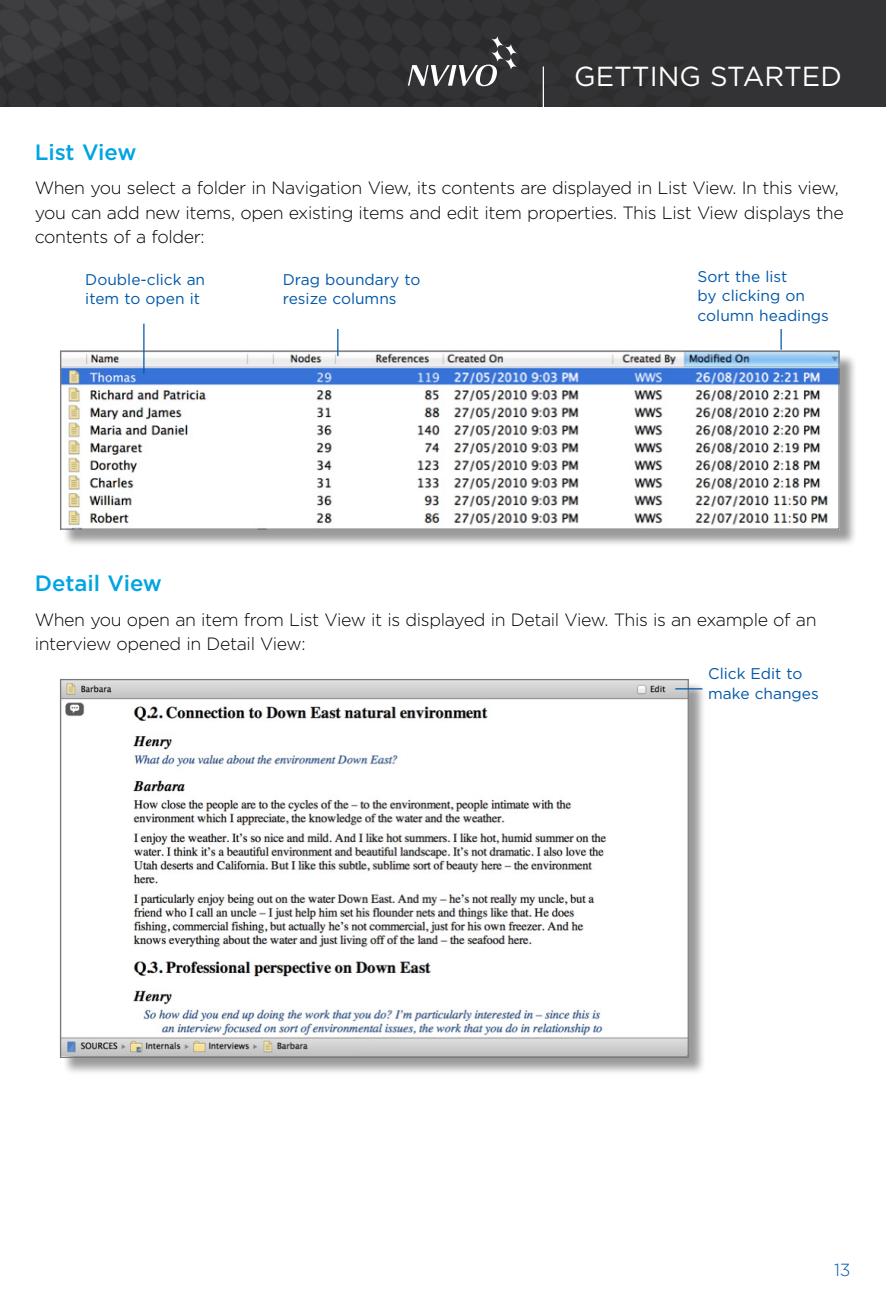
<style>
.page{position:relative;width:886px;height:1312px;background:#fff}
.page>*{position:absolute;margin:0;border:0;box-sizing:border-box;transform-origin:0 0}
.t1{font:27.5px "Gotham";color:#fff}
.t2{font:500 22.25px "Gotham";color:#00a4e3}
.t3{font:300 17.75px/24.2px "Gotham";letter-spacing:-.02em;color:#000}
.t4{font:300 17.5px "Gotham";color:#0058a9}
.t5{font:15.5px/19.8px "Gotham";color:#0058a9}
</style>
<div class="page">
<img style="left:0;top:0;width:886px;height:106px">
<svg style="left:408px;top:35px;width:110px;height:51px;background:#4f4f50"></svg>
<hr style="left:543px;top:66px;width:1px;height:57px;background:#fff">
<div style="left:62px;top:352px;width:795px;height:195px;background:#000;opacity:.4"></div>
<img style="left:62px;top:352px;width:775px;height:175px">
<div style="left:60px;top:350px;width:779px;height:179px;border:1px solid #77787b"></div>
<svg style="left:337px;top:329px;width:1px;height:27px"></svg>
<hr style="left:780px;top:329px;width:2px;height:21px;background:#0058a9">
<hr style="left:143px;top:323px;width:1px;height:50px;background:#0058a9">
<div style="left:62px;top:681px;width:644px;height:394px;background:#000;opacity:.4"></div>
<img style="left:62px;top:680px;width:625px;height:375px">
<svg style="left:675px;top:688px;width:27px;height:1px"></svg>
<h1 class="t1" style="left:574px;top:59px;width:269px">GETTING STARTED</h1>
<p class="t2" style="left:35px;top:137px;width:103px">List View</p>
<p class="t3" style="left:35px;top:175px;width:810px">When you select a folder in Navigation View, its contents are displayed in List View. In this view, you can add new items, open existing items and edit item properties. This List View displays the contents of a folder:</p>
<p class="t5" style="left:85px;top:269px;width:121px">Double-click an item to open it</p>
<p class="t5" style="left:283px;top:269px;width:139px">Drag boundary to resize columns</p>
<p class="t5" style="left:697px;top:266px;width:133px">Sort the list<br>by clicking on column headings</p>
<p class="t2" style="left:35px;top:568px;width:129px">Detail View</p>
<p class="t3" style="left:35px;top:607px;width:783px">When you open an item from List View it is displayed in Detail View. This is an example of an interview opened in Detail View:</p>
<p class="t5" style="left:708px;top:663px;width:112px">Click Edit to make changes</p>
<p class="t4" style="left:834px;top:1258px;width:18px">13</p>
</div>
